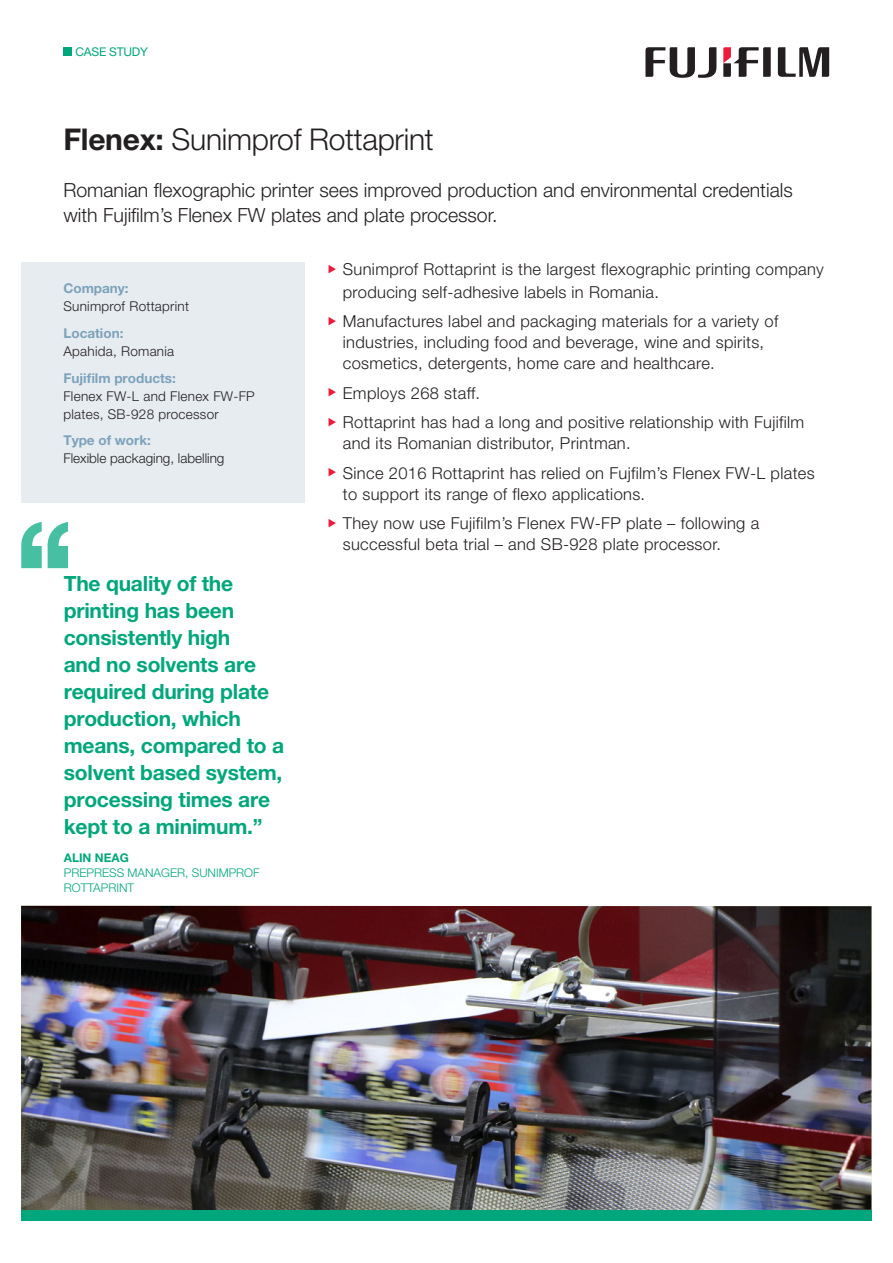
<style>
.page{position:relative;width:893px;height:1263px;background:#fff}
.page>*{position:absolute;margin:0;border:0;box-sizing:border-box;transform-origin:0 0}
.Header_-_main_headin{font:300 30px "Helvetica Neue LT Pro";letter-spacing:-.01em;color:#231f20}
.Content_-_Quote{font:700 21px/27px "Helvetica Neue LT Pro";letter-spacing:-.01em;color:#00a77c}
.Header_-_intro_text{font:300 19.5px/25.5px "Helvetica Neue LT Pro";color:#231f20}
.t1{font:300 16.5px/21px "Helvetica Neue LT Pro";letter-spacing:.02em;color:#231f20}
.Details_-_body_text{font:300 13.5px/18px "Helvetica Neue LT Pro";letter-spacing:.02em;color:#231f20}
.Details_-_heading{font:700 13.5px "Helvetica Neue LT Pro";color:#7da2bb}
.Details_-_body_text-2{font:300 13.5px "Helvetica Neue LT Pro";color:#231f20}
.Content_-_quote_job{font:300 12px/15px "Helvetica Neue LT Pro";color:#00a77c}
.t2{font:12px "Helvetica Neue LT Pro";letter-spacing:-.02em;color:#00a77c}
.Content_-_quote_name{font:700 12px "Helvetica Neue LT Pro";color:#00a77c}
.s1{font-weight:700}
</style>
<div class="page">
<div style="left:63px;top:47px;width:9px;height:9px;background:#00a77c"></div>
<svg style="left:778px;top:47px;width:51px;height:30px"></svg>
<svg style="left:645px;top:47px;width:71px;height:31px"></svg>
<svg style="left:723px;top:47px;width:48px;height:30px"></svg>
<div style="left:21px;top:1210px;width:851px;height:10px;background:#00a77c"></div>
<div style="left:21px;top:263px;width:284px;height:240px;background:#e7ecf1"></div>
<svg style="left:21px;top:522px;width:47px;height:46px"></svg>
<img style="left:21px;top:906px;width:850px;height:304px">
<p class="t2" style="left:76px;top:44px;width:74px">CASE STUDY</p>
<p class="Header_-_main_headin" style="left:63px;top:121px;width:372px"><span class="s1">Flenex:</span> Sunimprof Rottaprint</p>
<p class="Header_-_intro_text" style="left:63px;top:177px;width:731px">Romanian flexographic printer sees improved production and environmental credentials with Fujifilm’s Flenex FW plates and plate processor.</p>
<p class="Details_-_heading" style="left:63px;top:280px;width:67px">Company:</p>
<p class="Details_-_body_text" style="left:63px;top:297px;width:127px">Sunimprof Rottaprint</p>
<p class="Details_-_heading" style="left:63px;top:325px;width:61px">Location:</p>
<p class="Details_-_body_text" style="left:63px;top:342px;width:112px">Apahida, Romania</p>
<p class="Details_-_heading" style="left:63px;top:369px;width:114px">Fujifilm products:</p>
<p class="Details_-_body_text" style="left:63px;top:386px;width:193px">Flenex FW-L and Flenex FW-FP plates, SB-928 processor</p>
<p class="Details_-_heading" style="left:63px;top:432px;width:89px">Type of work:</p>
<p class="Details_-_body_text-2" style="left:63px;top:450px;width:163px">Flexible packaging, labelling</p>
<p class="Content_-_Quote" style="left:64px;top:569px;width:222px">The quality of the printing has been consistently high<br>and no solvents are required during plate production, which means, compared to a solvent based system, processing times are kept to a minimum.”</p>
<p class="Content_-_quote_name" style="left:64px;top:850px;width:67px">ALIN NEAG</p>
<p class="Content_-_quote_job" style="left:64px;top:865px;width:197px">PREPRESS MANAGER, SUNIMPROF<br>ROTTAPRINT</p>
<p class="t1" style="left:343px;top:258px;width:483px;line-height:22.5px">Sunimprof Rottaprint is the largest flexographic printing company producing self-adhesive labels in Romania.</p>
<p class="t1" style="left:343px;top:310px;width:437px">Manufactures label and packaging materials for a variety of industries, including food and beverage, wine and spirits, cosmetics, detergents, home care and healthcare.</p>
<p class="t1" style="left:343px;top:382px;width:139px">Employs 268 staff.</p>
<p class="t1" style="left:343px;top:411px;width:463px">Rottaprint has had a long and positive relationship with Fujifilm and its Romanian distributor, Printman.</p>
<p class="t1" style="left:343px;top:462px;width:473px">Since 2016 Rottaprint has relied on Fujfilm’s Flenex FW-L plates to support its range of flexo applications.</p>
<p class="t1" style="left:343px;top:512px;width:418px">They now use Fujifilm’s Flenex FW-FP plate – following a successful beta trial – and SB-928 plate processor.</p>
</div>
